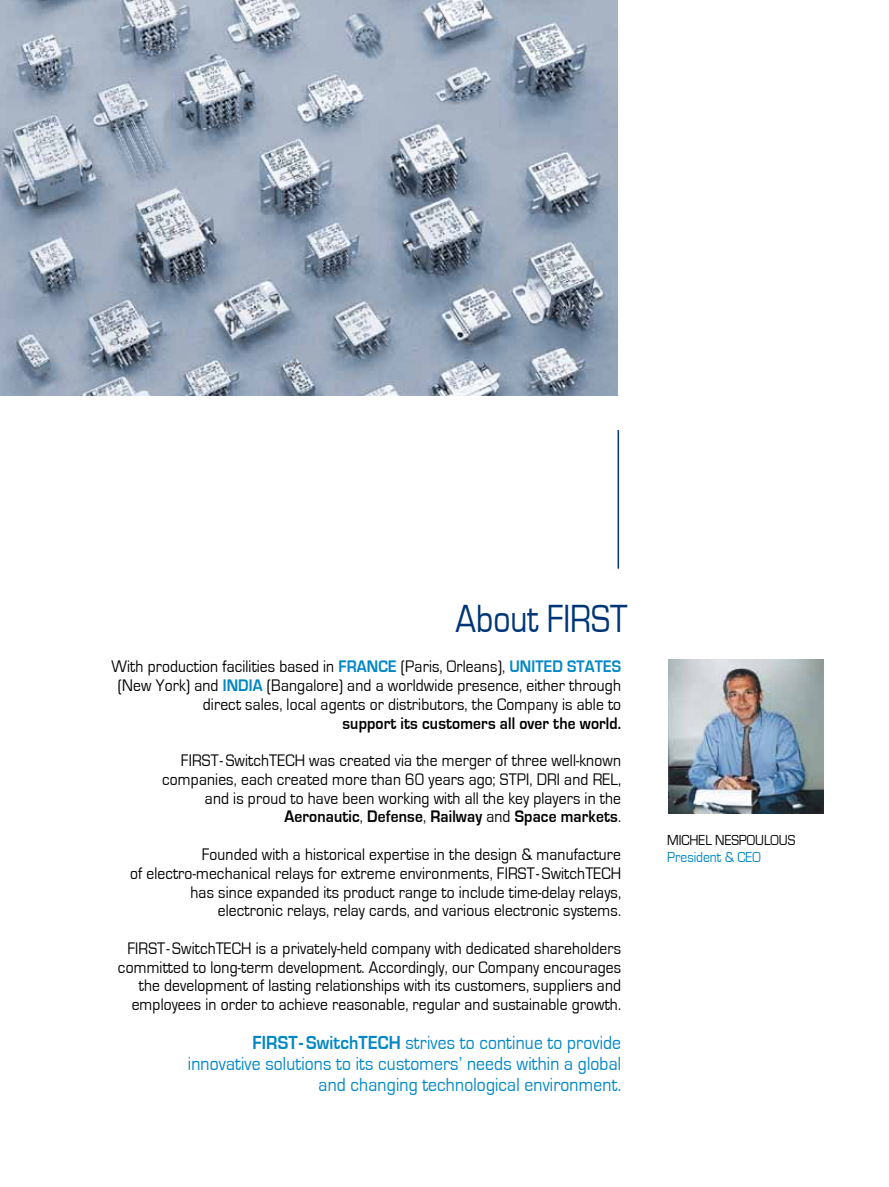
<style>
.page{position:relative;width:889px;height:1187px;background:#fff}
.page>*{position:absolute;margin:0;border:0;box-sizing:border-box;transform-origin:0 0}
.t1{font:40.5px "Eurostile";color:#003576;scale:.83 1}
.t2{font:19.5px/21px "Eurostile";letter-spacing:.01em;color:#0087c5;text-align:right;scale:.9 1}
.t3{font:17.25px/18.8px "Eurostile";letter-spacing:.01em;color:#000;text-align:right;scale:.9 1}
.t4{font:700 17.25px "Eurostile";letter-spacing:.01em;color:#000;scale:.9 1}
.t5{font:15px "Eurostile";color:#000;scale:.9 1}
.t6{font:15px "Eurostile";color:#0087c5;scale:.9 1}
.s1{font-weight:700;color:#0087c5}
.s2{font-weight:700}
</style>
<div class="page">
<img style="left:0;top:0;width:617px;height:395px">
<img style="left:668px;top:659px;width:155px;height:154px">
<hr style="left:617px;top:430px;width:2px;height:138px;background:#003576">
<h1 class="t1" style="left:455px;top:597px;width:208px">About FIRST</h1>
<p class="t3" style="left:111px;top:657px;width:568px">With production facilities based in <span class="s1">FRANCE</span> (Paris, Orleans), <span class="s1">UNITED STATES </span>(New York) and <span class="s1">INDIA</span> (Bangalore) and a worldwide presence, either through direct sales, local agents or distributors, the Company is able to</p>
<p class="t4" style="left:342px;top:713px;width:311px">support its customers all over the world.</p>
<p class="t3" style="left:162px;top:751px;width:511px">FIRST- SwitchTECH was created via the merger of three well-known companies, each created more than 60 years ago; STPI, DRI and REL, and is proud to have been working with all the key players in the <span class="s2">Aeronautic</span>, <span class="s2">Defense</span>, <span class="s2">Railway</span> and <span class="s2">Space markets</span>.</p>
<p class="t3" style="left:130px;top:845px;width:547px">Founded with a historical expertise in the design &amp; manufacture<br>of electro-mechanical relays for extreme environments, FIRST- SwitchTECH has since expanded its product range to include time-delay relays, electronic relays, relay cards, and various electronic systems.</p>
<p class="t3" style="left:118px;top:939px;width:560px">FIRST- SwitchTECH is a privately-held company with dedicated shareholders committed to long-term development. Accordingly, our Company encourages the development of lasting relationships with its customers, suppliers and employees in order to achieve reasonable, regular and sustainable growth.</p>
<p class="t2" style="left:188px;top:1032px;width:483px"><span class="s2">FIRST- SwitchTECH</span> strives to continue to provide innovative solutions to its customers’ needs within a global and changing technological environment.</p>
<p class="t5" style="left:667px;top:832px;width:144px">Michel NESPOULOUS</p>
<p class="t6" style="left:667px;top:848px;width:105px">President &amp; CEO</p>
</div>
